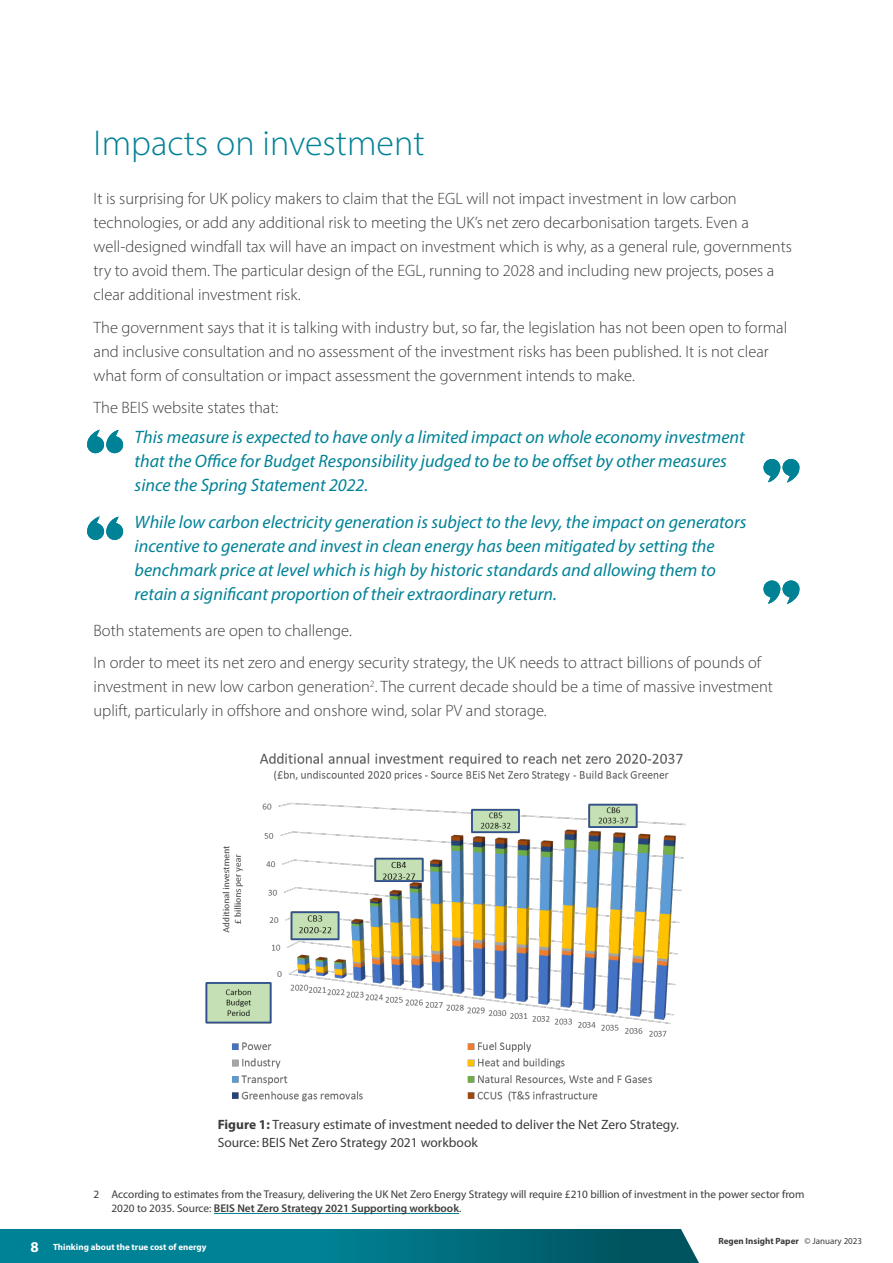
<style>
.page{position:relative;width:893px;height:1263px;background:#fff}
.page>*{position:absolute;margin:0;border:0;box-sizing:border-box;transform-origin:0 0}
.t1{font:300 36px "Myriad Pro";color:#008296}
.t2{font:italic 18px/24px "Myriad Pro";color:#008296}
.t3{font:300 16.5px/24px "Myriad Pro";color:#3c3c3b}
.t4{font:13.5px/18px "Myriad Pro";color:#3c3c3b}
.t5{font:11.25px/13.5px "Myriad Pro";color:#3c3c3b}
.t6{font:700 9px "Myriad Pro";color:#fff}
.t7{font:700 9px "Myriad Pro";color:#3c3c3b}
.s1{font-weight:700}
.s2{font-weight:600}
.s3{font-size:15px}
.s4{font-weight:400}
</style>
<div class="page">
<svg style="left:0;top:1229px;width:699px;height:34px;background:#037586"></svg>
<svg style="left:87px;top:429px;width:37px;height:25px"></svg>
<svg style="left:87px;top:516px;width:37px;height:24px"></svg>
<svg style="left:763px;top:458px;width:37px;height:25px"></svg>
<svg style="left:763px;top:580px;width:37px;height:24px"></svg>
<hr style="left:214px;top:1213px;width:245px;height:1px;background:#008296">
<img style="left:205px;top:753px;width:481px;height:349px">
<h1 class="t1" style="left:94px;top:121px;width:332px">Impacts on investment</h1>
<p class="t3" style="left:94px;top:186px;width:700px">It is surprising for UK policy makers to claim that the EGL will not impact investment in low carbon technologies, or add any additional risk to meeting the UK’s net zero decarbonisation targets. Even a well-designed windfall tax will have an impact on investment which is why, as a general rule, governments try to avoid them. The particular design of the EGL, running to 2028 and including new projects, poses a clear additional investment risk.</p>
<p class="t3" style="left:94px;top:315px;width:695px">The government says that it is talking with industry but, so far, the legislation has not been open to formal and inclusive consultation and no assessment of the investment risks has been published. It is not clear what form of consultation or impact assessment the government intends to make.</p>
<p class="t3" style="left:94px;top:395px;width:186px">The BEIS website states that:</p>
<p class="t2" style="left:135px;top:425px;width:612px">This measure is expected to have only a limited impact on whole economy investment that the Office for Budget Responsibility judged to be to be offset by other measures since the Spring Statement 2022.</p>
<p class="t2" style="left:135px;top:509px;width:613px">While low carbon electricity generation is subject to the levy, the impact on generators incentive to generate and invest in clean energy has been mitigated by setting the benchmark price at level which is high by historic standards and allowing them to retain a significant proportion of their extraordinary return.</p>
<p class="t3" style="left:94px;top:614px;width:669px;line-height:32.5px">Both statements are open to challenge.<br>In order to meet its net zero and energy security strategy, the UK needs to attract billions of pounds of</p>
<p class="t3" style="left:94px;top:674px;width:681px">investment in new low carbon generation<sup>2</sup>. The current decade should be a time of massive investment uplift, particularly in offshore and onshore wind, solar PV and storage.</p>
<p class="t4" style="left:218px;top:1115px;width:463px"><span class="s1">Figure 1:</span> Treasury estimate of investment needed to deliver the Net Zero Strategy.<br>Source: BEIS Net Zero Strategy 2021 workbook</p>
<p class="t5" style="left:112px;top:1188px;width:694px;text-indent:-18px">2 According to estimates from the Treasury, delivering the UK Net Zero Energy Strategy will require £210 billion of investment in the power sector from<br>2020 to 2035. Source: <span class="s2">BEIS Net Zero Strategy 2021 Supporting workbook</span>.</p>
<p class="t6" style="left:30px;top:1240px;width:178px"><span class="s3">8</span> Thinking about the true cost of energy</p>
<p class="t7" style="left:718px;top:1235px;width:145px">Regen Insight Paper <span class="s4">© January 2023</span></p>
</div>
